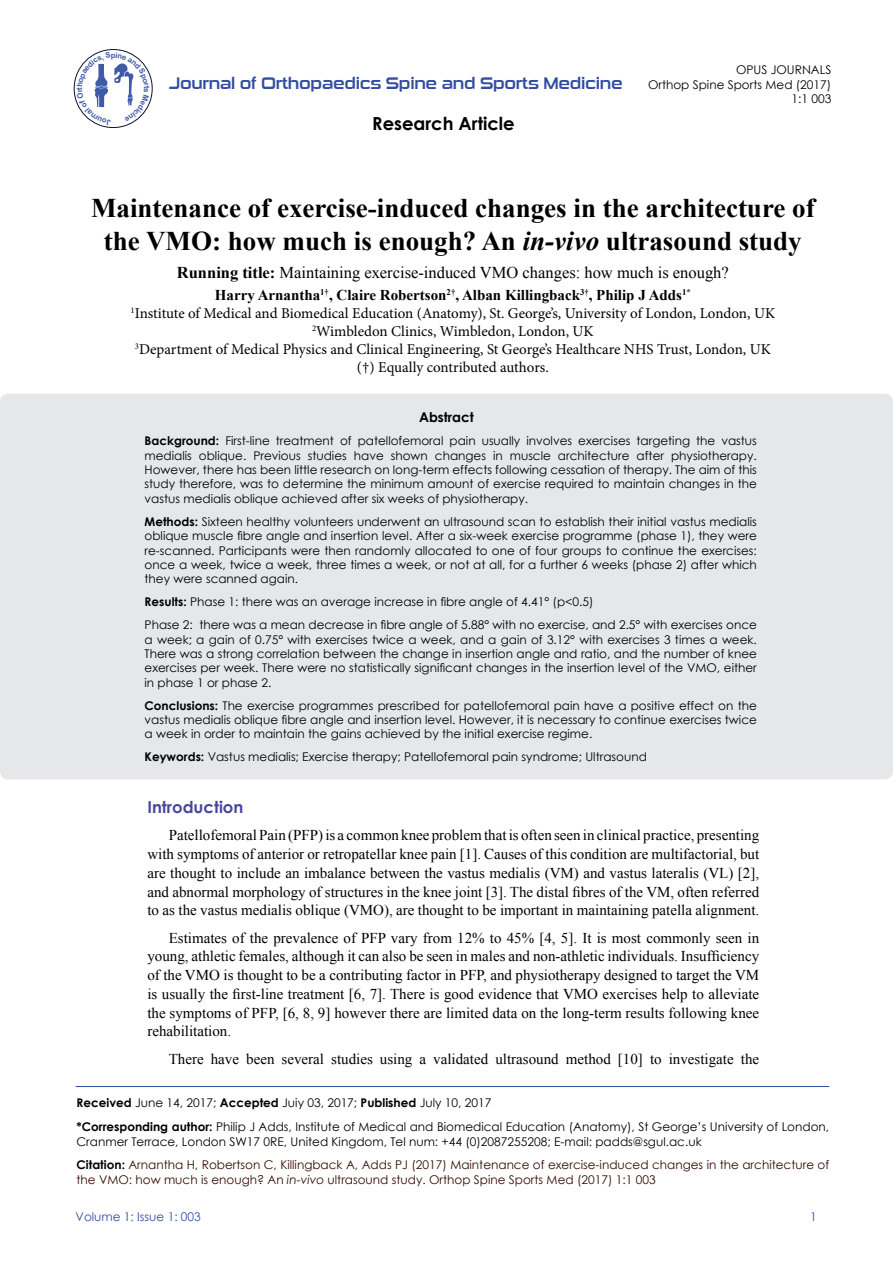
<style>
.page{position:relative;width:893px;height:1263px;background:#fff}
.page>*{position:absolute;margin:0;border:0;box-sizing:border-box;transform-origin:0 0}
.t1{font:700 27px/32.4px "Times New Roman";color:#000;text-align:center}
.t2{font:700 18px "Century Gothic";color:#000}
.t3{font:16.5px "Times New Roman";color:#000}
.t4{font:16.5px "Sui Generis Rg";letter-spacing:-.02em;color:#324da1}
.t5{font:700 16.5px "Century Gothic";color:#49479d}
.t6{font:15px/18.8px "Times New Roman";color:#000;text-align:justify}
.t7{font:15px/18px "Minion Pro";color:#000;text-align:center}
.t8{font:700 15px "Times New Roman";color:#000}
.t9{font:700 13.5px "Century Gothic";color:#000}
.t10{font:12px/14.4px "Century Gothic";color:#000;text-align:justify}
.t11{font:12px/23.5px "Century Gothic";color:#320c02}
.t12{font:12px "Century Gothic";color:#324da1}
.s1{font-style:italic}
.s2{font-weight:700}
.s3{color:#000}
.s4{font-weight:700;color:#000}
</style>
<div class="page">
<div style="left:74px;top:49px;width:78px;height:79px;border:1px solid #0f1030;border-radius:50%"></div>
<div style="left:0;top:394px;width:893px;height:385px;background:#e6e7e8;border-radius:9px"></div>
<hr style="left:76px;top:1086px;width:753px;height:1px;background:#324da1">
<svg style="left:77px;top:52px;width:73px;height:73px"></svg>
<h3 class="t4" style="left:169px;top:74px;width:455px">Journal of Orthopaedics Spine and Sports Medicine</h3>
<p class="t10" style="left:648px;top:62px;width:185px;text-align:right">OPUS JOURNALS<br>Orthop Spine Sports Med (2017)<br>1:1 003</p>
<h2 class="t2" style="left:372px;top:110px;width:144px">Research Article</h2>
<h1 class="t1" style="left:91px;top:191px;width:725px">Maintenance of exercise-induced changes in the architecture of the VMO: how much is enough? An <span class="s1">in-vivo</span> ultrasound study</h1>
<h3 class="t3" style="left:177px;top:261px;width:553px"><span class="s2">Running title:</span> Maintaining exercise-induced VMO changes: how much is enough?</h3>
<p class="t8" style="left:215px;top:285px;width:478px">Harry Arnantha<sup>1†</sup>, Claire Robertson<sup>2†</sup>, Alban Killingback<sup>3†</sup>, Philip J Adds<sup>1*</sup></p>
<p class="t7" style="left:131px;top:305px;width:646px"><sup>1</sup>Institute of Medical and Biomedical Education (Anatomy), St. George’s, University of London, London, UK <sup>2</sup>Wimbledon Clinics, Wimbledon, London, UK<br><sup>3</sup>Department of Medical Physics and Clinical Engineering, St George’s Healthcare NHS Trust, London, UK (†) Equally contributed authors.</p>
<p class="t9" style="left:419px;top:407px;width:56px">Abstract</p>
<p class="t10" style="left:145px;top:433px;width:614px"><span class="s2">Background:</span> First-line treatment of patellofemoral pain usually involves exercises targeting the vastus medialis oblique. Previous studies have shown changes in muscle architecture after physiotherapy.<br>However, there has been little research on long-term effects following cessation of therapy. The aim of this study therefore, was to determine the minimum amount of exercise required to maintain changes in the vastus medialis oblique achieved after six weeks of physiotherapy.</p>
<p class="t10" style="left:145px;top:514px;width:614px"><span class="s2">Methods:</span> Sixteen healthy volunteers underwent an ultrasound scan to establish their initial vastus medialis oblique muscle fibre angle and insertion level. After a six-week exercise programme (phase 1), they were re-scanned. Participants were then randomly allocated to one of four groups to continue the exercises: once a week, twice a week, three times a week, or not at all, for a further 6 weeks (phase 2) after which they were scanned again.</p>
<p class="t10" style="left:145px;top:590px;width:614px;line-height:23px"><span class="s2">Results:</span> Phase 1: there was an average increase in fibre angle of 4.41° (p&lt;0.5)<br>Phase 2: there was a mean decrease in fibre angle of 5.88° with no exercise, and 2.5° with exercises once</p>
<p class="t10" style="left:145px;top:632px;width:614px">a week; a gain of 0.75° with exercises twice a week, and a gain of 3.12° with exercises 3 times a week.<br>There was a strong correlation between the change in insertion angle and ratio, and the number of knee exercises per week. There were no statistically significant changes in the insertion level of the VMO, either in phase 1 or phase 2.</p>
<p class="t10" style="left:145px;top:698px;width:614px"><span class="s2">Conclusions:</span> The exercise programmes prescribed for patellofemoral pain have a positive effect on the vastus medialis oblique fibre angle and insertion level. However, it is necessary to continue exercises twice a week in order to maintain the gains achieved by the initial exercise regime.</p>
<p class="t10" style="left:145px;top:750px;width:504px"><span class="s2">Keywords:</span> Vastus medialis; Exercise therapy; Patellofemoral pain syndrome; Ultrasound</p>
<h3 class="t5" style="left:147px;top:794px;width:98px">Introduction</h3>
<p class="t6" style="left:147px;top:826px;width:613px;text-indent:21px">Patellofemoral Pain (PFP) is a common knee problem that is often seen in clinical practice, presenting with symptoms of anterior or retropatellar knee pain [1]. Causes of this condition are multifactorial, but are thought to include an imbalance between the vastus medialis (VM) and vastus lateralis (VL) [2], and abnormal morphology of structures in the knee joint [3]. The distal fibres of the VM, often referred to as the vastus medialis oblique (VMO), are thought to be important in maintaining patella alignment.</p>
<p class="t6" style="left:147px;top:928px;width:613px;text-indent:21px">Estimates of the prevalence of PFP vary from 12% to 45% [4, 5]. It is most commonly seen in young, athletic females, although it can also be seen in males and non-athletic individuals. Insufficiency of the VMO is thought to be a contributing factor in PFP, and physiotherapy designed to target the VM is usually the first-line treatment [6, 7]. There is good evidence that VMO exercises help to alleviate the symptoms of PFP, [6, 8, 9] however there are limited data on the long-term results following knee rehabilitation.</p>
<p class="t6" style="left:169px;top:1049px;width:592px">There have been several studies using a validated ultrasound method [10] to investigate the</p>
<p class="t10" style="left:77px;top:1091px;width:754px;line-height:23.5px"><span class="s2">Received</span> June 14, 2017; <span class="s2">Accepted</span> Juiy 03, 2017; <span class="s2">Published</span> July 10, 2017<br><span class="s2">*Corresponding author:</span> Philip J Adds, Institute of Medical and Biomedical Education (Anatomy), St George’s University of London,</p>
<p class="t11" style="left:77px;top:1129px;width:754px"><span class="s3">Cranmer Terrace, London SW17 0RE, United Kingdom, Tel num: +44 (0)2087255208; E-mail: padds@sgul.ac.uk<br></span><span class="s4">Citation:</span> Arnantha H, Robertson C, Killingback A, Adds PJ (2017) Maintenance of exercise-induced changes in the architecture of</p>
<p class="t11" style="left:77px;top:1168px;width:581px">the VMO: how much is enough? An <span class="s1">in-vivo</span> ultrasound study. Orthop Spine Sports Med (2017) 1:1 003</p>
<p class="t12" style="left:76px;top:1209px;width:127px">Volume 1: Issue 1: 003</p>
<p class="t12" style="left:810px;top:1209px;width:8px">1</p>
</div>
